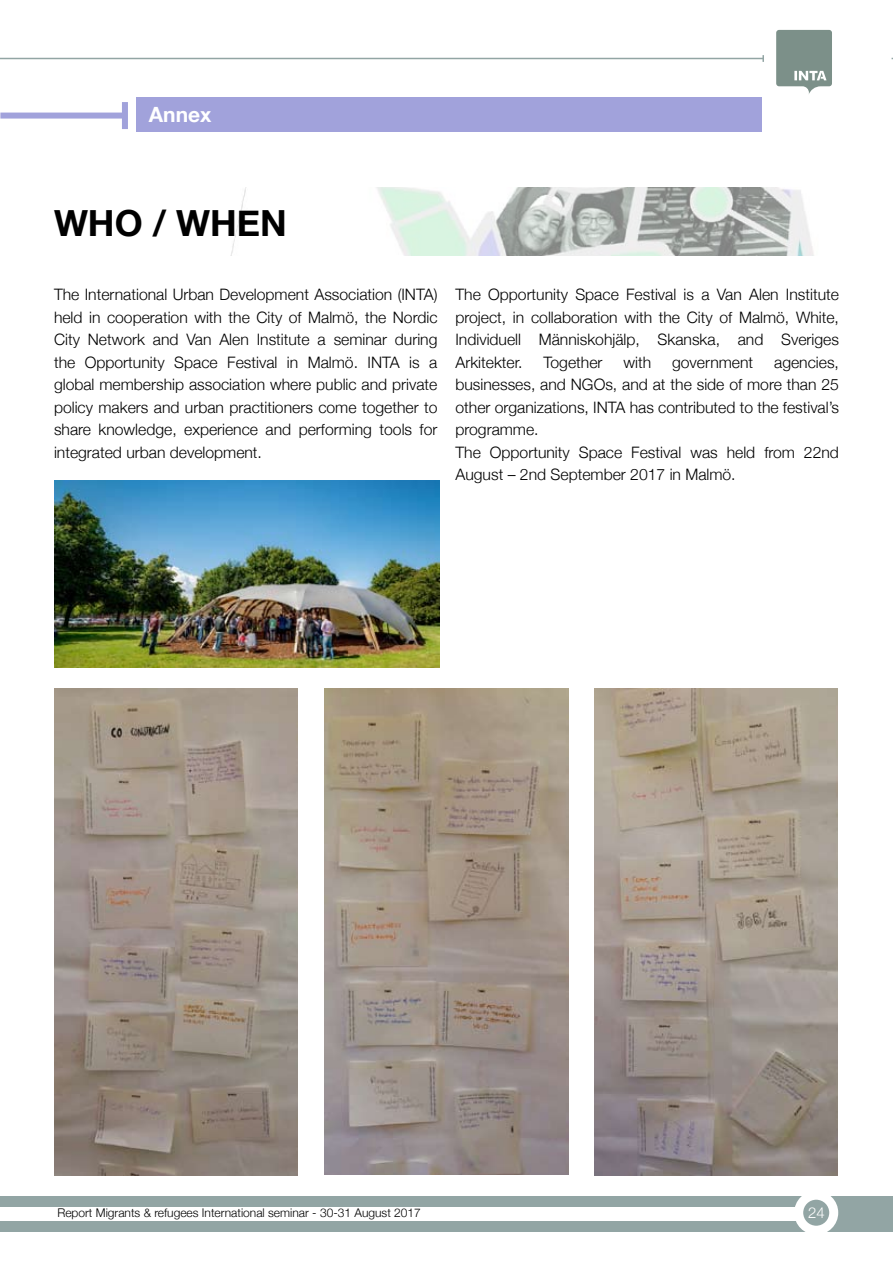
<style>
.page{position:relative;width:893px;height:1263px;background:#fff}
.page>*{position:absolute;margin:0;border:0;box-sizing:border-box;transform-origin:0 0}
.t1{font:700 36px "Helvetica Neue";color:#000}
.t2{font:700 21px "Helvetica Neue";color:#fff}
.t3{font:300 15.75px/22.5px "Helvetica Neue";color:#000;text-align:justify}
.t4{font:300 15px "Helvetica Neue";color:#fff}
.t5{font:300 12px "Helvetica Neue";color:#000}
</style>
<div class="page">
<div style="left:0;top:1195px;width:893px;height:36px;background:#92a5a4"></div>
<svg style="left:799px;top:1195px;width:35px;height:35px"></svg>
<div style="left:794px;top:1191px;width:44px;height:44px;border:9px solid #fff;border-radius:50%"></div>
<div style="left:0;top:1207px;width:799px;height:13px;background:#fff"></div>
<div style="left:136px;top:98px;width:625px;height:34px;background:#a1a2db"></div>
<div style="left:0;top:113px;width:125px;height:6px;background:#a1a2db"></div>
<div style="left:122px;top:102px;width:6px;height:27px;background:#a1a2db"></div>
<svg style="left:776px;top:30px;width:56px;height:64px"></svg>
<hr style="left:0;top:58px;width:763px;height:1px;background:#92a5a4">
<svg style="left:762px;top:55px;width:2px;height:7px"></svg>
<img style="left:231px;top:187px;width:583px;height:68px">
<img style="left:54px;top:481px;width:385px;height:187px">
<img style="left:54px;top:688px;width:243px;height:488px">
<img style="left:594px;top:688px;width:243px;height:488px">
<img style="left:324px;top:688px;width:245px;height:486px">
<h2 class="t2" style="left:149px;top:98px;width:64px">Annex</h2>
<h1 class="t1" style="left:54px;top:195px;width:234px">WHO / WHEN</h1>
<p class="t3" style="left:54px;top:282px;width:385px">The International Urban Development Association (INTA) held in cooperation with the City of Malmö, the Nordic City Network and Van Alen Institute a seminar during the Opportunity Space Festival in Malmö. INTA is a global membership association where public and private policy makers and urban practitioners come together to share knowledge, experience and performing tools for integrated urban development.</p>
<p class="t3" style="left:455px;top:282px;width:385px">The Opportunity Space Festival is a Van Alen Institute project, in collaboration with the City of Malmö, White, Individuell Människohjälp, Skanska, and Sveriges Arkitekter.</p>
<p class="t3" style="left:455px;top:350px;width:385px;text-align:left;text-indent:319px">agencies, businesses, and NGOs, and at the side of more than 25 other organizations, INTA has contributed to the festival’s programme.<br>The Opportunity Space Festival was held from 22nd August – 2nd September 2017 in Malmö.</p>
<p class="t3" style="left:544px;top:350px;width:60px">Together</p>
<p class="t3" style="left:623px;top:350px;width:29px">with</p>
<p class="t3" style="left:672px;top:350px;width:83px">government</p>
<p class="t5" style="left:57px;top:1203px;width:365px">Report Migrants &amp; refugees International seminar - 30-31 August 2017</p>
<p class="t4" style="left:808px;top:1200px;width:18px">24</p>
</div>
